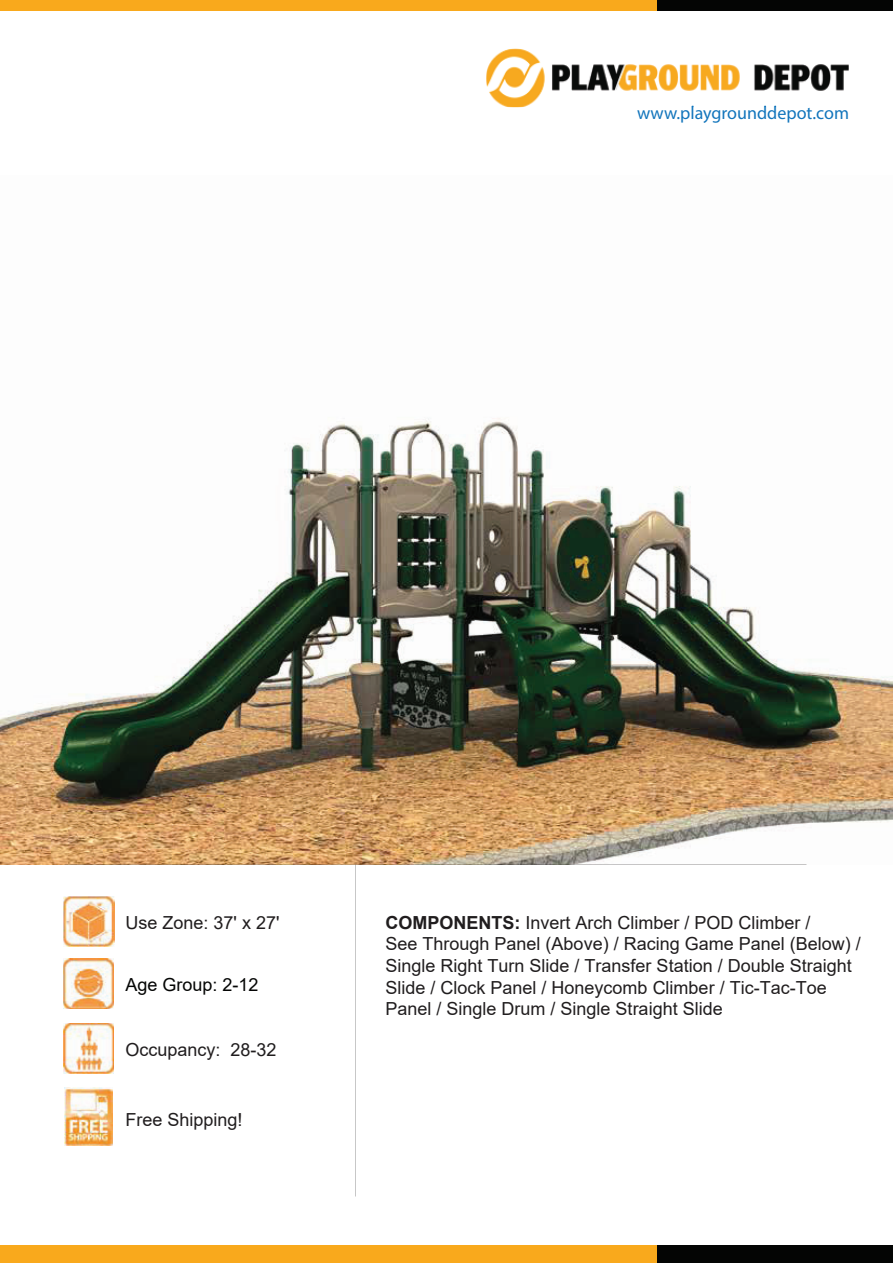
<style>
.page{position:relative;width:893px;height:1263px;background:#fff}
.page>*{position:absolute;margin:0;border:0;box-sizing:border-box;transform-origin:0 0}
.t1{font:18px/21.6px "Arial";color:#201d1e}
.t2{font:18px "Myriad Pro";color:#1275bc}
.t3{font:18px "Arial";color:#040504}
.s1{font-weight:700}
</style>
<div class="page">
<div style="left:0;top:1245px;width:674px;height:18px;background:#f9a91c"></div>
<div style="left:658px;top:1245px;width:235px;height:18px;background:#040504"></div>
<div style="left:0;top:0;width:674px;height:11px;background:#f9a91c"></div>
<div style="left:658px;top:0;width:235px;height:11px;background:#040504"></div>
<img style="left:486px;top:49px;width:363px;height:58px">
<img style="left:692px;top:106px;width:84px;height:1px">
<img style="left:0;top:418px;width:893px;height:446px">
<img style="left:63px;top:896px;width:51px;height:50px">
<img style="left:63px;top:959px;width:51px;height:50px">
<img style="left:64px;top:1023px;width:50px;height:50px">
<img style="left:65px;top:1087px;width:48px;height:58px">
<p class="t2" style="left:637px;top:101px;width:213px">www.playgrounddepot.com</p>
<p class="t1" style="left:125px;top:911px;width:155px">Use Zone: 37' x 27'</p>
<p class="t3" style="left:125px;top:972px;width:135px">Age Group: 2-12</p>
<p class="t1" style="left:125px;top:1039px;width:153px">Occupancy: 28-32</p>
<p class="t1" style="left:125px;top:1109px;width:119px">Free Shipping!</p>
<p class="t1" style="left:386px;top:911px;width:477px"><span class="s1">COMPONENTS:</span> Invert Arch Climber / POD Climber /<br>See Through Panel (Above) / Racing Game Panel (Below) / Single Right Turn Slide / Transfer Station / Double Straight Slide / Clock Panel / Honeycomb Climber / Tic-Tac-Toe Panel / Single Drum / Single Straight Slide</p>
</div>
